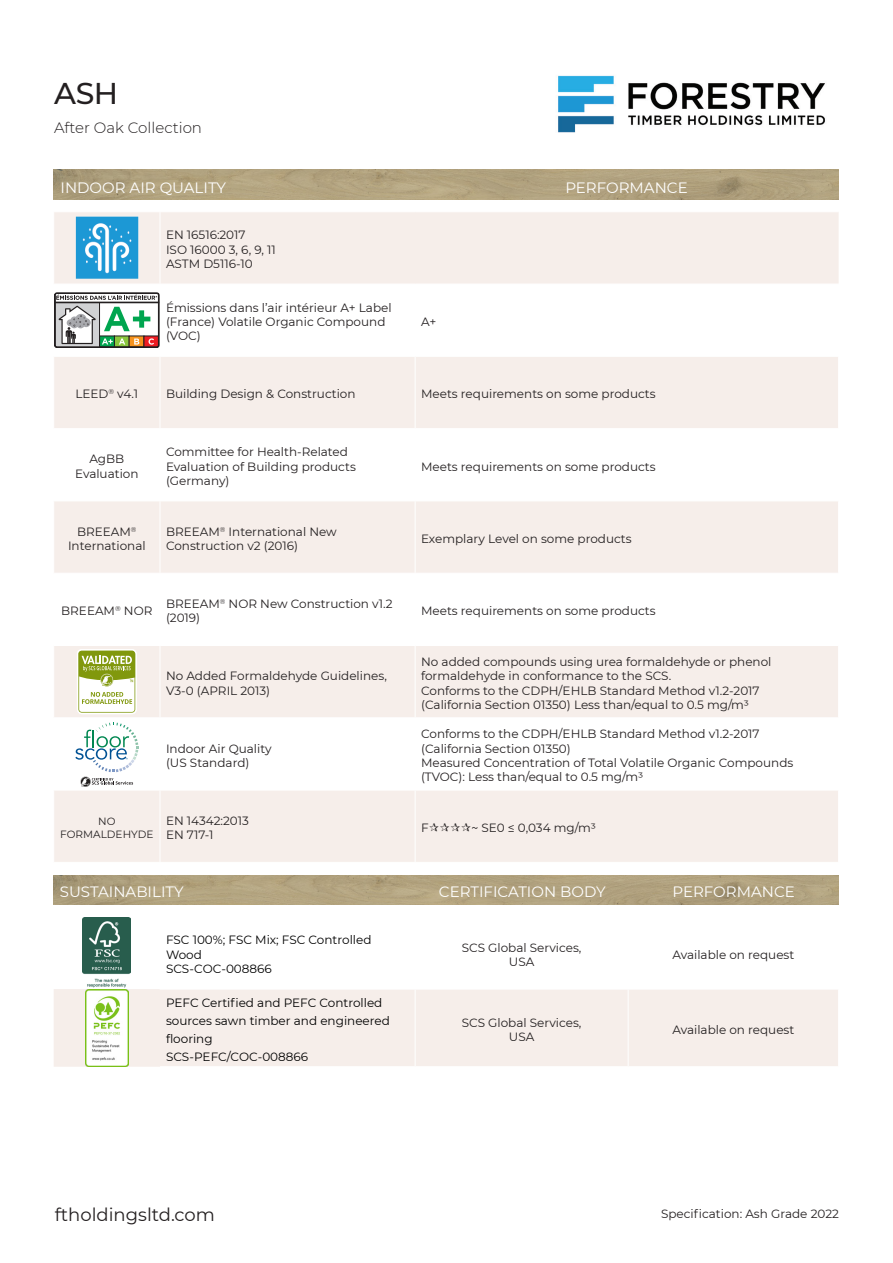
<style>
.page{position:relative;width:893px;height:1263px;background:#fff}
.page>*{position:absolute;margin:0;border:0;box-sizing:border-box;transform-origin:0 0}
.t1{font:500 30px "Montserrat";color:#231f20}
.t2{font:18px "Montserrat";color:#231f20}
.Text_on_wood_centre{font:15px "Montserrat";color:#fff}
.t3{font:300 15px "Montserrat";color:#231f20}
.Body_text{font:12px/14.4px "Montserrat";color:#231f20}
.t4{font:12px/18px "Montserrat";color:#000}
.Body_text-2{font:10.5px "Montserrat";color:#231f20}
</style>
<div class="page">
<img style="left:558px;top:75px;width:267px;height:58px">
<svg style="left:54px;top:212px;width:785px;height:650px;fill:#f6eeea"></svg>
<hr style="left:160px;top:212px;width:1px;height:72px;background:#fff">
<hr style="left:53px;top:284px;width:107px;height:1px;background:#fff">
<hr style="left:160px;top:284px;width:255px;height:1px;background:#fff">
<hr style="left:160px;top:284px;width:1px;height:72px;background:#fff">
<hr style="left:415px;top:284px;width:1px;height:72px;background:#fff">
<hr style="left:838px;top:284px;width:1px;height:72px;background:#fff">
<hr style="left:53px;top:356px;width:107px;height:1px;background:#fff">
<hr style="left:160px;top:356px;width:255px;height:1px;background:#fff">
<hr style="left:160px;top:357px;width:1px;height:71px;background:#fff">
<hr style="left:415px;top:356px;width:424px;height:1px;background:#fff">
<hr style="left:415px;top:357px;width:1px;height:71px;background:#fff">
<hr style="left:838px;top:357px;width:1px;height:71px;background:#fff">
<hr style="left:53px;top:428px;width:107px;height:1px;background:#fff">
<hr style="left:160px;top:428px;width:255px;height:1px;background:#fff">
<hr style="left:160px;top:429px;width:1px;height:71px;background:#fff">
<hr style="left:415px;top:428px;width:424px;height:1px;background:#fff">
<hr style="left:415px;top:429px;width:1px;height:71px;background:#fff">
<hr style="left:838px;top:429px;width:1px;height:71px;background:#fff">
<hr style="left:53px;top:500px;width:107px;height:1px;background:#fff">
<hr style="left:160px;top:500px;width:255px;height:1px;background:#fff">
<hr style="left:160px;top:501px;width:1px;height:72px;background:#fff">
<hr style="left:53px;top:645px;width:107px;height:1px;background:#fff">
<hr style="left:160px;top:645px;width:255px;height:1px;background:#fff">
<hr style="left:160px;top:646px;width:1px;height:71px;background:#fff">
<hr style="left:160px;top:718px;width:1px;height:72px;background:#fff">
<hr style="left:415px;top:500px;width:424px;height:1px;background:#fff">
<hr style="left:415px;top:501px;width:1px;height:72px;background:#fff">
<hr style="left:838px;top:501px;width:1px;height:72px;background:#fff">
<hr style="left:415px;top:645px;width:424px;height:1px;background:#fff">
<hr style="left:415px;top:646px;width:1px;height:71px;background:#fff">
<hr style="left:838px;top:646px;width:1px;height:71px;background:#fff">
<hr style="left:415px;top:718px;width:1px;height:72px;background:#fff">
<hr style="left:838px;top:718px;width:1px;height:72px;background:#fff">
<hr style="left:53px;top:573px;width:107px;height:1px;background:#fff">
<hr style="left:160px;top:573px;width:255px;height:1px;background:#fff">
<hr style="left:160px;top:574px;width:1px;height:71px;background:#fff">
<hr style="left:53px;top:717px;width:107px;height:1px;background:#fff">
<hr style="left:160px;top:717px;width:255px;height:1px;background:#fff">
<hr style="left:415px;top:573px;width:424px;height:1px;background:#fff">
<hr style="left:415px;top:574px;width:1px;height:71px;background:#fff">
<hr style="left:838px;top:574px;width:1px;height:71px;background:#fff">
<hr style="left:415px;top:717px;width:424px;height:1px;background:#fff">
<hr style="left:415px;top:284px;width:424px;height:1px;background:#fff">
<hr style="left:53px;top:790px;width:107px;height:1px;background:#fff">
<hr style="left:160px;top:790px;width:255px;height:1px;background:#fff">
<hr style="left:160px;top:790px;width:1px;height:72px;background:#fff">
<hr style="left:415px;top:790px;width:424px;height:1px;background:#fff">
<hr style="left:415px;top:790px;width:1px;height:72px;background:#fff">
<hr style="left:838px;top:790px;width:1px;height:72px;background:#fff">
<img style="left:54px;top:170px;width:785px;height:30px">
<img style="left:74px;top:215px;width:66px;height:66px">
<svg style="left:54px;top:293px;width:105px;height:55px"></svg>
<svg style="left:77px;top:649px;width:60px;height:65px"></svg>
<svg style="left:75px;top:722px;width:63px;height:65px"></svg>
<div style="left:54px;top:989px;width:784px;height:78px;background:#f6eeea"></div>
<hr style="left:160px;top:989px;width:255px;height:1px;background:#fff">
<hr style="left:160px;top:1066px;width:255px;height:1px;background:#fff">
<hr style="left:415px;top:989px;width:213px;height:1px;background:#fff">
<hr style="left:415px;top:989px;width:1px;height:77px;background:#fff">
<hr style="left:415px;top:1066px;width:213px;height:1px;background:#fff">
<hr style="left:628px;top:989px;width:211px;height:1px;background:#fff">
<hr style="left:628px;top:989px;width:1px;height:77px;background:#fff">
<hr style="left:628px;top:1066px;width:211px;height:1px;background:#fff">
<img style="left:54px;top:875px;width:785px;height:30px">
<img style="left:83px;top:917px;width:48px;height:71px">
<img style="left:85px;top:989px;width:44px;height:77px">
<svg style="left:429px;top:823px;width:42px;height:8px"></svg>
<h1 class="t1" style="left:54px;top:72px;width:66px">ASH</h1>
<p class="t3" style="left:54px;top:118px;width:150px">After Oak Collection</p>
<p class="Text_on_wood_centre" style="left:61px;top:177px;width:167px">INDOOR AIR QUALITY</p>
<p class="Text_on_wood_centre" style="left:565px;top:177px;width:124px">PERFORMANCE</p>
<p class="Body_text" style="left:166px;top:227px;width:81px">EN 16516:2017</p>
<p class="Body_text" style="left:166px;top:242px;width:111px">ISO 16000 3, 6, 9, 11</p>
<p class="Body_text" style="left:166px;top:256px;width:88px">ASTM D5116-10</p>
<p class="Body_text" style="left:166px;top:300px;width:227px">Émissions dans l’air intérieur A+ Label</p>
<p class="Body_text" style="left:166px;top:314px;width:221px">(France) Volatile Organic Compound (VOC)</p>
<p class="Body_text" style="left:421px;top:314px;width:17px">A+</p>
<p class="Body_text" style="left:75px;top:386px;width:64px">LEED<sup>®</sup> v4.1</p>
<p class="Body_text" style="left:166px;top:386px;width:191px">Building Design &amp; Construction</p>
<p class="Body_text" style="left:421px;top:386px;width:236px">Meets requirements on some products</p>
<p class="Body_text" style="left:89px;top:451px;width:36px">AgBB</p>
<p class="Body_text" style="left:75px;top:466px;width:65px">Evaluation</p>
<p class="Body_text" style="left:166px;top:444px;width:191px">Committee for Health-Related<br>Evaluation of Building products (Germany)</p>
<p class="Body_text" style="left:421px;top:459px;width:236px">Meets requirements on some products</p>
<p class="Body_text" style="left:68px;top:524px;width:79px;text-align:center">BREEAM<sup>®<br></sup>International</p>
<p class="Body_text" style="left:166px;top:524px;width:172px">BREEAM<sup>®</sup> International New<br>Construction v2 (2016)</p>
<p class="Body_text" style="left:421px;top:531px;width:212px">Exemplary Level on some products</p>
<p class="Body_text" style="left:61px;top:603px;width:93px">BREEAM<sup>®</sup> NOR</p>
<p class="Body_text" style="left:166px;top:596px;width:228px">BREEAM<sup>®</sup> NOR New Construction v1.2 (2019)</p>
<p class="Body_text" style="left:421px;top:603px;width:236px">Meets requirements on some products</p>
<p class="Body_text" style="left:166px;top:668px;width:222px">No Added Formaldehyde Guidelines,<br>V3-0 (APRIL 2013)</p>
<p class="Body_text" style="left:166px;top:741px;width:107px">Indoor Air Quality</p>
<p class="Body_text" style="left:166px;top:755px;width:85px">(US Standard)</p>
<p class="Body_text-2" style="left:98px;top:814px;width:19px">NO</p>
<p class="Body_text-2" style="left:60px;top:827px;width:95px">FORMALDEHYDE</p>
<p class="Body_text" style="left:166px;top:813px;width:84px">EN 14342:2013</p>
<p class="Body_text" style="left:166px;top:827px;width:49px">EN 717-1</p>
<p class="Body_text" style="left:421px;top:654px;width:352px">No added compounds using urea formaldehyde or phenol formaldehyde in conformance to the SCS.</p>
<p class="Body_text" style="left:421px;top:683px;width:340px">Conforms to the CDPH/EHLB Standard Method v1.2-2017</p>
<p class="Body_text" style="left:421px;top:697px;width:329px">(California Section 01350) Less than/equal to 0.5 mg/m3</p>
<p class="Body_text" style="left:421px;top:726px;width:340px">Conforms to the CDPH/EHLB Standard Method v1.2-2017</p>
<p class="Body_text" style="left:421px;top:741px;width:151px">(California Section 01350)</p>
<p class="Body_text" style="left:421px;top:755px;width:374px">Measured Concentration of Total Volatile Organic Compounds (TVOC): Less than/equal to 0.5 mg/m3</p>
<p class="Body_text" style="left:421px;top:820px;width:9px">F</p>
<p class="Body_text" style="left:471px;top:820px;width:126px">~ SE0 ≤ 0,034 mg/m3</p>
<p class="Text_on_wood_centre" style="left:60px;top:881px;width:125px">SUSTAINABILITY</p>
<p class="Text_on_wood_centre" style="left:439px;top:881px;width:168px">CERTIFICATION BODY</p>
<p class="Text_on_wood_centre" style="left:672px;top:881px;width:124px">PERFORMANCE</p>
<p class="t4" style="left:166px;top:932px;width:207px;line-height:14.4px">FSC 100%; FSC Mix; FSC Controlled<br>Wood</p>
<p class="t4" style="left:166px;top:959px;width:107px">SCS-COC-008866</p>
<p class="t4" style="left:166px;top:993px;width:225px">PEFC Certified and PEFC Controlled sources sawn timber and engineered flooring</p>
<p class="t4" style="left:166px;top:1047px;width:144px">SCS-PEFC/COC-008866</p>
<p class="Body_text" style="left:462px;top:940px;width:121px">SCS Global Services,</p>
<p class="Body_text" style="left:509px;top:954px;width:27px">USA</p>
<p class="Body_text" style="left:462px;top:1015px;width:121px">SCS Global Services,</p>
<p class="Body_text" style="left:509px;top:1029px;width:27px">USA</p>
<p class="Body_text" style="left:672px;top:947px;width:123px">Available on request</p>
<p class="Body_text" style="left:672px;top:1022px;width:123px">Available on request</p>
<h2 class="t2" style="left:55px;top:1202px;width:162px">ftholdingsltd.com</h2>
<p class="Body_text" style="left:661px;top:1206px;width:179px">Specification: Ash Grade 2022</p>
</div>
